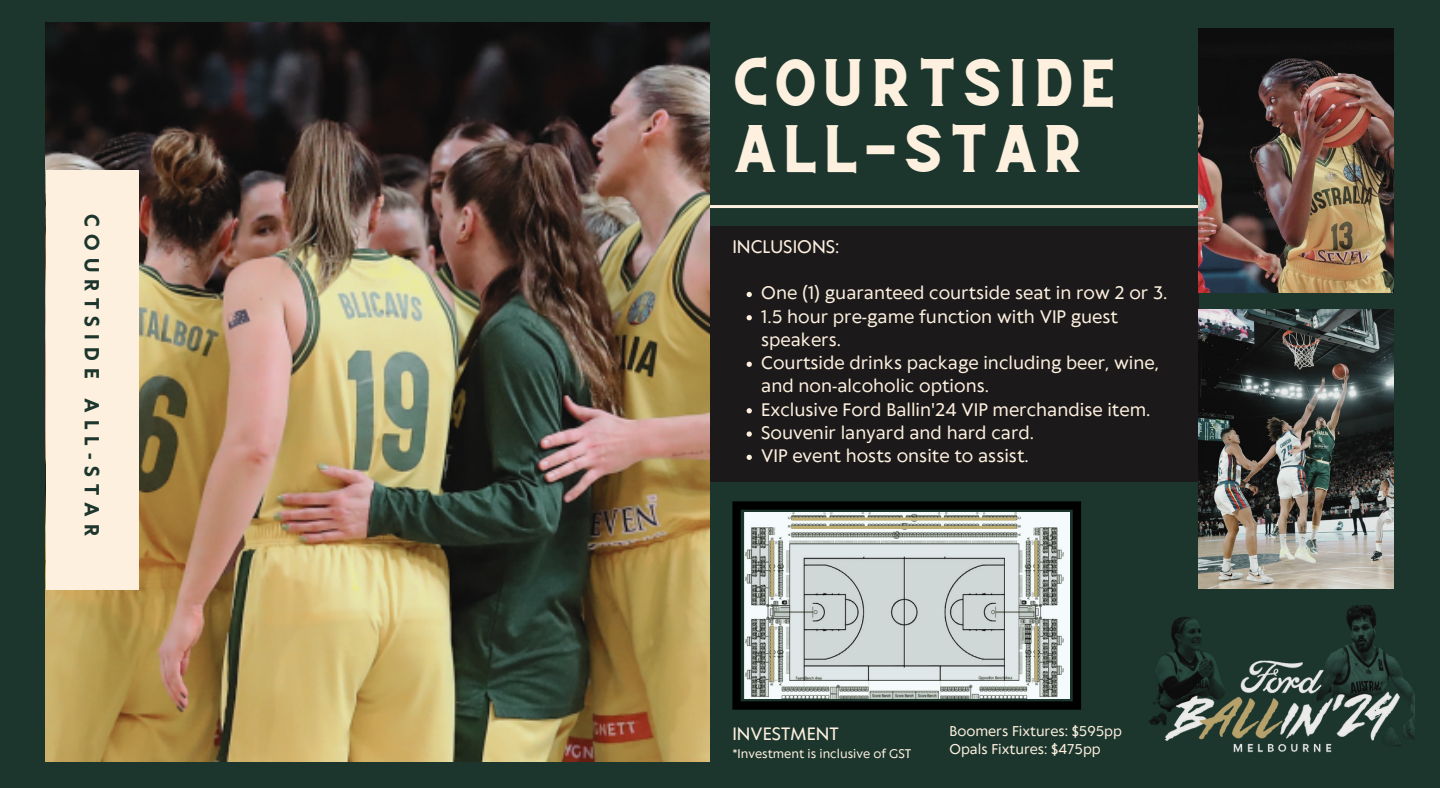
<style>
.page{position:relative;width:1440px;height:788px;background:#fff}
.page>*{position:absolute;margin:0;border:0;box-sizing:border-box;transform-origin:0 0}
.t1{font:47.2px/65.8px "CS Gordon Vintage";letter-spacing:.045em;color:#fdf0df}
.t2{font:700 19.2px "Klein Text";letter-spacing:.37em;color:#1c362d}
.t3{font:17px/23.2px "Klein Text";color:#fdf0df}
.t4{font:16.7px "Klein Text";color:#fdf0df}
.t5{font:13.3px/18px "Klein Text";color:#fdf0df}
.t6{font:11.7px "Klein Text";color:#fdf0df}
</style>
<div class="page">
<div style="left:0;top:0;width:1440px;height:787px;background:#1c362d"></div>
<div style="left:703px;top:226px;width:496px;height:255px;background:#1b191a"></div>
<hr style="left:686px;top:205px;width:513px;height:3px;background:#fdf0df">
<img style="left:46px;top:22px;width:664px;height:739px">
<div style="left:46px;top:171px;width:92px;height:419px;background:#fdf0df"></div>
<img style="left:1148px;top:605px;width:267px;height:148px">
<img style="left:1199px;top:29px;width:195px;height:264px">
<img style="left:1199px;top:310px;width:195px;height:279px">
<svg style="left:747px;top:292px;width:5px;height:5px"></svg>
<svg style="left:747px;top:315px;width:5px;height:5px"></svg>
<svg style="left:747px;top:361px;width:5px;height:6px"></svg>
<svg style="left:747px;top:408px;width:5px;height:5px"></svg>
<svg style="left:747px;top:431px;width:5px;height:5px"></svg>
<svg style="left:747px;top:454px;width:5px;height:6px"></svg>
<svg style="left:732px;top:501px;width:349px;height:208px;fill:#000"></svg>
<img style="left:744px;top:513px;width:326px;height:185px">
<hr style="left:792px;top:526px;width:224px;height:3px;background:#bfad70">
<hr style="left:771px;top:540px;width:3px;height:56px;background:#bfad70">
<hr style="left:771px;top:625px;width:3px;height:56px;background:#bfad70">
<hr style="left:1035px;top:540px;width:3px;height:56px;background:#bfad70">
<hr style="left:1035px;top:625px;width:3px;height:56px;background:#bfad70">
<hr style="left:792px;top:517px;width:224px;height:3px;background:#bfad70">
<p class="t2" style="left:102px;top:214px;width:323px;rotate:90deg">COURTSIDE ALL-STAR</p>
<p class="t1" style="left:732px;top:57px;width:388px">COURTSIDE<br>ALL-STAR</p>
<p class="t3" style="left:732px;top:236px;width:109px">INCLUSIONS:</p>
<p class="t3" style="left:761px;top:283px;width:408px">One (1) guaranteed courtside seat in row 2 or 3.</p>
<p class="t3" style="left:761px;top:306px;width:358px">1.5 hour pre-game function with VIP guest speakers.</p>
<p class="t3" style="left:761px;top:352px;width:399px">Courtside drinks package including beer, wine, and non-alcoholic options.</p>
<p class="t3" style="left:761px;top:399px;width:391px">Exclusive Ford Ballin'24 VIP merchandise item.</p>
<p class="t3" style="left:761px;top:422px;width:274px">Souvenir lanyard and hard card.</p>
<p class="t3" style="left:761px;top:445px;width:269px">VIP event hosts onsite to assist.</p>
<p class="t4" style="left:732px;top:725px;width:108px">INVESTMENT</p>
<p class="t6" style="left:732px;top:748px;width:181px">*Investment is inclusive of GST</p>
<p class="t5" style="left:950px;top:723px;width:174px">Boomers Fixtures: $595pp<br>Opals Fixtures: $475pp</p>
</div>
